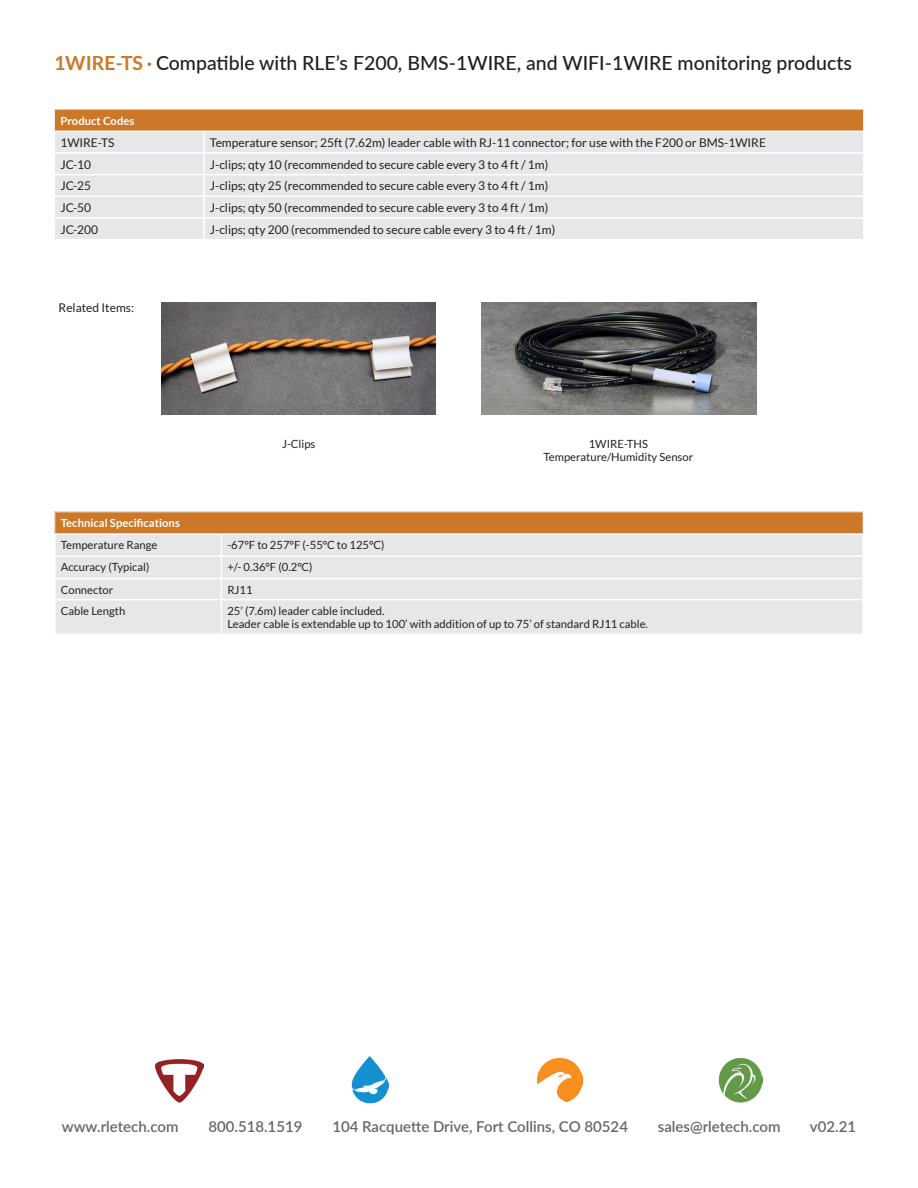
<style>
.page{position:relative;width:918px;height:1188px;background:#fff}
.page>*{position:absolute;margin:0;border:0;box-sizing:border-box;transform-origin:0 0}
.t1{font:500 19.5px "Lato";color:#231f20}
.t2{font:600 15px "Lato";color:#656765}
.Part_Number{font:12px "Lato";color:#231f20}
.Tech_Specs{font:11.25px "Lato";color:#231f20}
.Table_Heading{font:700 11.25px "Lato";color:#fff}
.s1{font-weight:700;color:#cc7828}
</style>
<div class="page">
<img style="left:155px;top:1059px;width:49px;height:43px">
<img style="left:351px;top:1056px;width:38px;height:47px">
<img style="left:537px;top:1057px;width:46px;height:45px">
<img style="left:718px;top:1057px;width:45px;height:45px">
<div style="left:55px;top:512px;width:808px;height:22px;background:#cc7828"></div>
<div style="left:56px;top:535px;width:806px;height:98px;background:#e6e7e9"></div>
<svg style="left:54px;top:512px;width:1px;height:21px"></svg>
<hr style="left:54px;top:533px;width:167px;height:2px;background:#fff">
<hr style="left:221px;top:533px;width:643px;height:2px;background:#fff">
<hr style="left:56px;top:556px;width:165px;height:1px;background:#fff">
<hr style="left:221px;top:556px;width:641px;height:1px;background:#fff">
<hr style="left:56px;top:578px;width:165px;height:1px;background:#fff">
<hr style="left:221px;top:578px;width:641px;height:1px;background:#fff">
<svg style="left:221px;top:535px;width:1px;height:64px"></svg>
<hr style="left:56px;top:599px;width:165px;height:1px;background:#fff">
<hr style="left:221px;top:599px;width:641px;height:1px;background:#fff">
<hr style="left:221px;top:600px;width:1px;height:33px;background:#fff">
<div style="left:54px;top:109px;width:810px;height:22px;background:#cc7828"></div>
<div style="left:55px;top:132px;width:808px;height:107px;background:#e6e7e9"></div>
<hr style="left:54px;top:109px;width:150px;height:1px;background:#fff">
<hr style="left:204px;top:109px;width:660px;height:1px;background:#fff">
<svg style="left:54px;top:109px;width:1px;height:23px"></svg>
<svg style="left:863px;top:109px;width:1px;height:23px"></svg>
<hr style="left:203px;top:132px;width:2px;height:20px;background:#fff">
<hr style="left:55px;top:152px;width:149px;height:2px;background:#fff">
<hr style="left:204px;top:152px;width:659px;height:2px;background:#fff">
<hr style="left:203px;top:154px;width:2px;height:20px;background:#fff">
<hr style="left:55px;top:174px;width:149px;height:1px;background:#fff">
<hr style="left:204px;top:174px;width:659px;height:1px;background:#fff">
<hr style="left:203px;top:175px;width:2px;height:21px;background:#fff">
<hr style="left:55px;top:196px;width:149px;height:1px;background:#fff">
<hr style="left:204px;top:196px;width:659px;height:1px;background:#fff">
<hr style="left:203px;top:197px;width:2px;height:20px;background:#fff">
<hr style="left:55px;top:217px;width:149px;height:2px;background:#fff">
<hr style="left:204px;top:217px;width:659px;height:2px;background:#fff">
<hr style="left:203px;top:219px;width:2px;height:20px;background:#fff">
<img style="left:161px;top:303px;width:275px;height:111px">
<img style="left:482px;top:303px;width:275px;height:111px">
<h1 class="t1" style="left:54px;top:49px;width:800px"><span class="s1">1WIRE-TS ·</span> Compatible with RLE’s F200, BMS-1WIRE, and WIFI-1WIRE monitoring products</h1>
<p class="Table_Heading" style="left:60px;top:114px;width:75px">Product Codes</p>
<p class="Part_Number" style="left:60px;top:136px;width:56px">1WIRE-TS</p>
<p class="Part_Number" style="left:210px;top:136px;width:558px">Temperature sensor; 25ft (7.62m) leader cable with RJ-11 connector; for use with the F200 or BMS-1WIRE</p>
<p class="Part_Number" style="left:60px;top:158px;width:32px">JC-10</p>
<p class="Part_Number" style="left:210px;top:158px;width:340px">J-clips; qty 10 (recommended to secure cable every 3 to 4 ft / 1m)</p>
<p class="Part_Number" style="left:60px;top:179px;width:32px">JC-25</p>
<p class="Part_Number" style="left:210px;top:179px;width:340px">J-clips; qty 25 (recommended to secure cable every 3 to 4 ft / 1m)</p>
<p class="Part_Number" style="left:60px;top:201px;width:32px">JC-50</p>
<p class="Part_Number" style="left:210px;top:201px;width:340px">J-clips; qty 50 (recommended to secure cable every 3 to 4 ft / 1m)</p>
<p class="Part_Number" style="left:60px;top:223px;width:39px">JC-200</p>
<p class="Part_Number" style="left:210px;top:223px;width:347px">J-clips; qty 200 (recommended to secure cable every 3 to 4 ft / 1m)</p>
<p class="Part_Number" style="left:59px;top:301px;width:77px">Related Items:</p>
<p class="Tech_Specs" style="left:282px;top:438px;width:35px">J-Clips</p>
<p class="Tech_Specs" style="left:589px;top:438px;width:61px">1WIRE-THS</p>
<p class="Tech_Specs" style="left:544px;top:451px;width:151px">Temperature/Humidity Sensor</p>
<p class="Table_Heading" style="left:61px;top:517px;width:121px">Technical Specifications</p>
<p class="Tech_Specs" style="left:61px;top:539px;width:98px">Temperature Range</p>
<p class="Tech_Specs" style="left:227px;top:539px;width:159px">-67°F to 257°F (-55°C to 125°C)</p>
<p class="Tech_Specs" style="left:61px;top:561px;width:90px">Accuracy (Typical)</p>
<p class="Tech_Specs" style="left:227px;top:561px;width:87px">+/- 0.36°F (0.2°C)</p>
<p class="Tech_Specs" style="left:61px;top:583px;width:54px">Connector</p>
<p class="Tech_Specs" style="left:227px;top:583px;width:27px">RJ11</p>
<p class="Tech_Specs" style="left:61px;top:604px;width:66px">Cable Length</p>
<p class="Tech_Specs" style="left:227px;top:604px;width:159px">25’ (7.6m) leader cable included.</p>
<p class="Tech_Specs" style="left:227px;top:618px;width:422px">Leader cable is extendable up to 100’ with addition of up to 75’ of standard RJ11 cable.</p>
<p class="t2" style="left:62px;top:1115px;width:118px">www.rletech.com</p>
<p class="t2" style="left:208px;top:1115px;width:96px">800.518.1519</p>
<p class="t2" style="left:332px;top:1115px;width:297px">104 Racquette Drive, Fort Collins, CO 80524</p>
<p class="t2" style="left:658px;top:1115px;width:124px">sales@rletech.com</p>
<p class="t2" style="left:810px;top:1115px;width:48px">v02.21</p>
</div>
